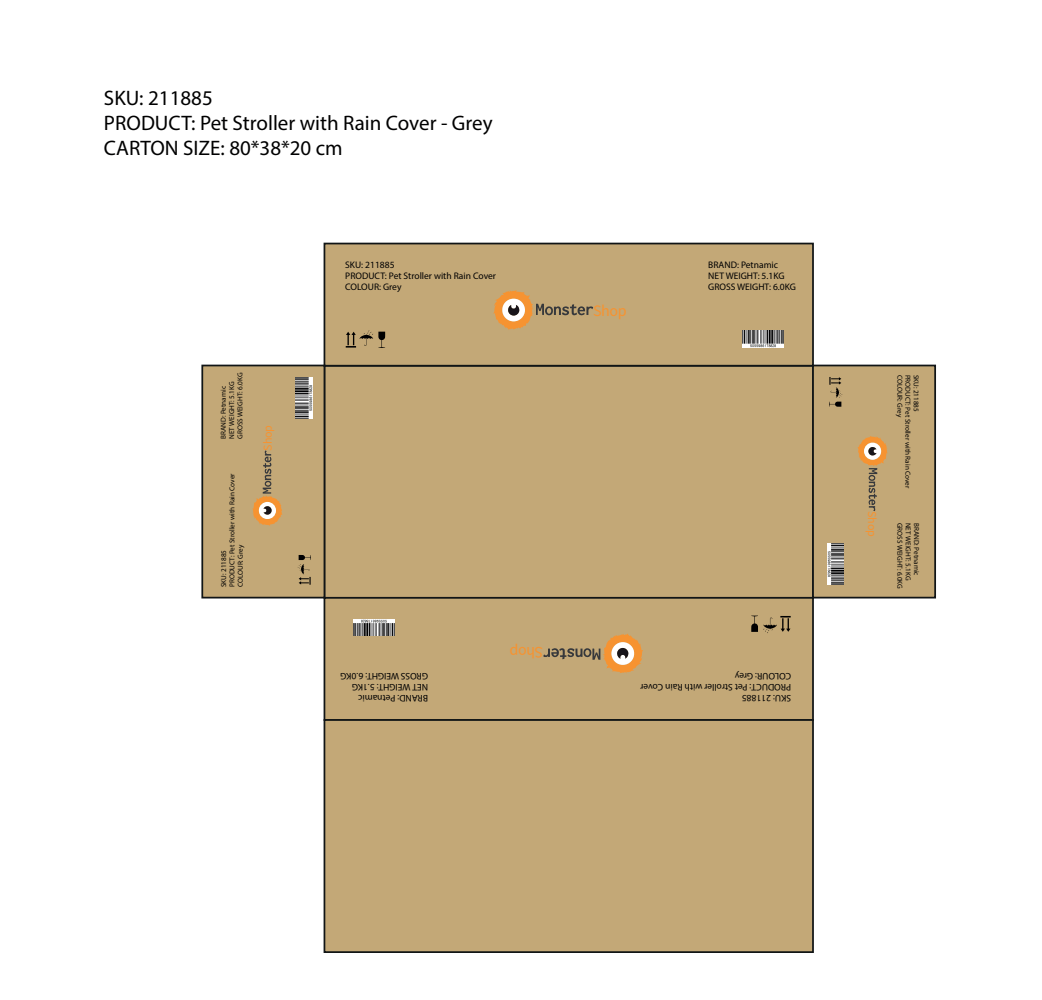
<style>
.page{position:relative;width:1042px;height:1000px;background:#fff}
.page>*{position:absolute;margin:0;border:0;box-sizing:border-box;transform-origin:0 0}
.t1{font:21px/25.2px "Myriad Pro";color:#000001}
.t2{font:15.92px "Source Sans Pro";letter-spacing:-.025em;color:#f69331}
.t3{font:12.08px "Source Sans Pro";letter-spacing:-.025em;color:#f69331}
.t4{font:9.45px/11px "Myriad Pro";color:#000001}
.t5{font:7.17px/8.2px "Myriad Pro";color:#000001}
</style>
<div class="page">
<div style="left:323px;top:365px;width:491px;height:233px;background:#c3a877;border:2px solid #111516"></div>
<div style="left:323px;top:243px;width:491px;height:123px;background:#c3a877;border:2px solid #111516"></div>
<div style="left:323px;top:597px;width:491px;height:124px;background:#c3a877;border:2px solid #111516"></div>
<div style="left:812px;top:364px;width:124px;height:234px;background:#c3a877;border:2px solid #111516"></div>
<div style="left:201px;top:364px;width:124px;height:234px;background:#c3a877;border:2px solid #111516"></div>
<div style="left:323px;top:719px;width:491px;height:234px;background:#c3a877;border:2px solid #111516"></div>
<svg style="left:493px;top:290px;width:100px;height:40px"></svg>
<svg style="left:346px;top:330px;width:39px;height:18px"></svg>
<svg style="left:543px;top:633px;width:100px;height:40px"></svg>
<svg style="left:751px;top:615px;width:40px;height:18px"></svg>
<svg style="left:252px;top:450px;width:31px;height:76px"></svg>
<svg style="left:298px;top:555px;width:13px;height:29px"></svg>
<svg style="left:857px;top:436px;width:30px;height:75px"></svg>
<svg style="left:829px;top:377px;width:13px;height:30px"></svg>
<img style="left:742px;top:330px;width:41px;height:17px">
<img style="left:353px;top:619px;width:41px;height:17px">
<img style="left:296px;top:377px;width:16px;height:41px">
<img style="left:827px;top:543px;width:17px;height:41px">
<h1 class="t1" style="left:104px;top:85px;width:390px">SKU: 211885<br>PRODUCT: Pet Stroller with Rain Cover - Grey<br>CARTON SIZE: 80*38*20 cm</h1>
<p class="t4" style="left:345px;top:259px;width:152px">SKU: 211885<br>PRODUCT: Pet Stroller with Rain Cover<br>COLOUR: Grey</p>
<p class="t4" style="left:708px;top:259px;width:89px">BRAND: Petnamic<br>NET WEIGHT: 5.1KG<br>GROSS WEIGHT: 6.0KG</p>
<p class="t5" style="left:219px;top:439px;width:68px;rotate:-90deg">BRAND: Petnamic<br>NET WEIGHT: 5.1KG<br>GROSS WEIGHT: 6.0KG</p>
<p class="t5" style="left:219px;top:587px;width:115px;rotate:-90deg">SKU: 211885<br>PRODUCT: Pet Stroller with Rain Cover<br>COLOUR: Grey</p>
<p class="t3" style="left:260px;top:450px;width:27px;rotate:-90deg">Shop</p>
<p class="t4" style="left:428px;top:704px;width:89px;rotate:-180deg">BRAND: Petnamic<br>NET WEIGHT: 5.1KG<br>GROSS WEIGHT: 6.0KG</p>
<h2 class="t2" style="left:593px;top:300px;width:35px">Shop</h2>
<h2 class="t2" style="left:543px;top:663px;width:35px;rotate:-180deg">Shop</h2>
<p class="t4" style="left:791px;top:704px;width:152px;rotate:-180deg">SKU: 211885<br>PRODUCT: Pet Stroller with Rain Cover<br>COLOUR: Grey</p>
<p class="t3" style="left:880px;top:511px;width:27px;rotate:90deg">Shop</p>
<p class="t5" style="left:904px;top:374px;width:44px;rotate:90deg">COLOUR: Grey</p>
<p class="t5" style="left:912px;top:374px;width:115px;rotate:90deg">PRODUCT: Pet Stroller with Rain Cover</p>
<p class="t5" style="left:920px;top:374px;width:39px;rotate:90deg">SKU: 211885</p>
<p class="t5" style="left:904px;top:523px;width:68px;rotate:90deg">GROSS WEIGHT: 6.0KG</p>
<p class="t5" style="left:912px;top:523px;width:59px;rotate:90deg">NET WEIGHT: 5.1KG</p>
<p class="t5" style="left:920px;top:523px;width:54px;rotate:90deg">BRAND: Petnamic</p>
</div>
